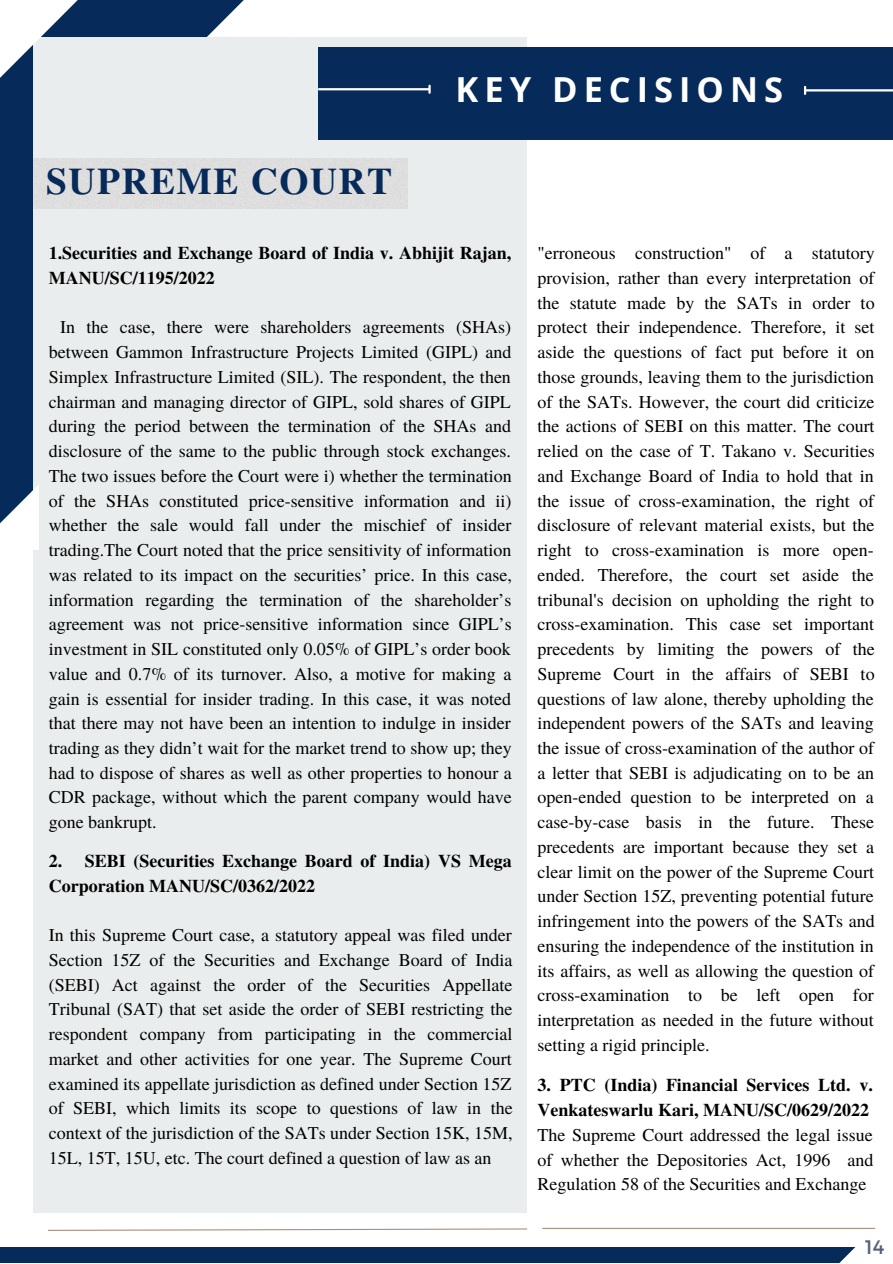
<style>
.page{position:relative;width:893px;height:1264px;background:#fff}
.page>*{position:absolute;margin:0;border:0;box-sizing:border-box;transform-origin:0 0}
.t1{font:700 37.5px "Te X Gyre Termes";letter-spacing:.04em;color:#062a59}
.t2{font:700 34.5px "Open Sans";letter-spacing:.175em;color:#fff}
.t3{font:19.5px "Montserrat";color:#0a1640}
.t4{font:18px/24.8px "Te X Gyre Termes";color:#000;text-align:justify}
.t5{font:700 18px/24.8px "Te X Gyre Termes";color:#000}
</style>
<div class="page">
<div style="left:0;top:0;width:292px;height:541px;background:#062a59"></div>
<div style="left:33px;top:37px;width:494px;height:1175px;background:#eaeded"></div>
<svg style="left:0;top:485px;width:39px;height:65px;fill:#fff"></svg>
<div style="left:207px;top:0;width:139px;height:37px;background:#fff"></div>
<div style="left:0;top:1246px;width:892px;height:16px;background:#062a59"></div>
<div style="left:811px;top:1166px;width:81px;height:96px;background:#fff"></div>
<hr style="left:542px;top:1227px;width:333px;height:1px;background:#ab8f7c">
<svg style="left:48px;top:1228px;width:480px;height:3px"></svg>
<div style="left:318px;top:48px;width:574px;height:92px;background:#062a59"></div>
<svg style="left:0;top:0;width:78px;height:78px"></svg>
<hr style="left:805px;top:89px;width:87px;height:2px;background:#fff">
<svg style="left:804px;top:86px;width:2px;height:9px"></svg>
<div style="left:33px;top:158px;width:375px;height:51px;background:#dedede"></div>
<hr style="left:318px;top:88px;width:111px;height:2px;background:#fff">
<svg style="left:428px;top:85px;width:2px;height:9px"></svg>
<h1 class="t1" style="left:46px;top:152px;width:347px">SUPREME COURT</h1>
<h2 class="t2" style="left:455px;top:65px;width:329px">KEY DECISIONS</h2>
<p class="t5" style="left:49px;top:240px;width:464px">1.Securities and Exchange Board of India v. Abhijit Rajan,<br>MANU/SC/1195/2022</p>
<p class="t4" style="left:49px;top:314px;width:464px;text-indent:11px">In the case, there were shareholders agreements (SHAs) between Gammon Infrastructure Projects Limited (GIPL) and Simplex Infrastructure Limited (SIL). The respondent, the then chairman and managing director of GIPL, sold shares of GIPL during the period between the termination of the SHAs and disclosure of the same to the public through stock exchanges.<br>The two issues before the Court were i) whether the termination of the SHAs constituted price-sensitive information and ii) whether the sale would fall under the mischief of insider trading.The Court noted that the price sensitivity of information was related to its impact on the securities’ price. In this case, information regarding the termination of the shareholder’s agreement was not price-sensitive information since GIPL’s investment in SIL constituted only 0.05% of GIPL’s order book value and 0.7% of its turnover. Also, a motive for making a gain is essential for insider trading. In this case, it was noted that there may not have been an intention to indulge in insider trading as they didn’t wait for the market trend to show up; they had to dispose of shares as well as other properties to honour a CDR package, without which the parent company would have gone bankrupt.</p>
<p class="t5" style="left:49px;top:847px;width:464px">2. SEBI (Securities Exchange Board of India) VS Mega<br>Corporation MANU/SC/0362/2022</p>
<p class="t4" style="left:49px;top:921px;width:465px">In this Supreme Court case, a statutory appeal was filed under Section 15Z of the Securities and Exchange Board of India (SEBI) Act against the order of the Securities Appellate Tribunal (SAT) that set aside the order of SEBI restricting the respondent company from participating in the commercial market and other activities for one year. The Supreme Court examined its appellate jurisdiction as defined under Section 15Z of SEBI, which limits its scope to questions of law in the context of the jurisdiction of the SATs under Section 15K, 15M, 15L, 15T, 15U, etc. The court defined a question of law as an</p>
<p class="t4" style="left:537px;top:240px;width:338px">"erroneous construction" of a statutory provision, rather than every interpretation of the statute made by the SATs in order to protect their independence. Therefore, it set aside the questions of fact put before it on those grounds, leaving them to the jurisdiction of the SATs. However, the court did criticize the actions of SEBI on this matter. The court relied on the case of T. Takano v. Securities and Exchange Board of India to hold that in the issue of cross-examination, the right of disclosure of relevant material exists, but the right to cross-examination is more open&shy;ended. Therefore, the court set aside the tribunal's decision on upholding the right to cross-examination. This case set important precedents by limiting the powers of the Supreme Court in the affairs of SEBI to questions of law alone, thereby upholding the independent powers of the SATs and leaving the issue of cross-examination of the author of a letter that SEBI is adjudicating on to be an open-ended question to be interpreted on a case-by-case basis in the future. These precedents are important because they set a clear limit on the power of the Supreme Court under Section 15Z, preventing potential future infringement into the powers of the SATs and ensuring the independence of the institution in its affairs, as well as allowing the question of cross-examination to be left open for interpretation as needed in the future without setting a rigid principle.</p>
<p class="t5" style="left:537px;top:1072px;width:336px">3. PTC (India) Financial Services Ltd. v.<br>Venkateswarlu Kari, MANU/SC/0629/2022</p>
<p class="t4" style="left:537px;top:1121px;width:337px">The Supreme Court addressed the legal issue of whether the Depositories Act, 1996 and Regulation 58 of the Securities and Exchange</p>
<p class="t3" style="left:865px;top:1233px;width:21px">14</p>
</div>
